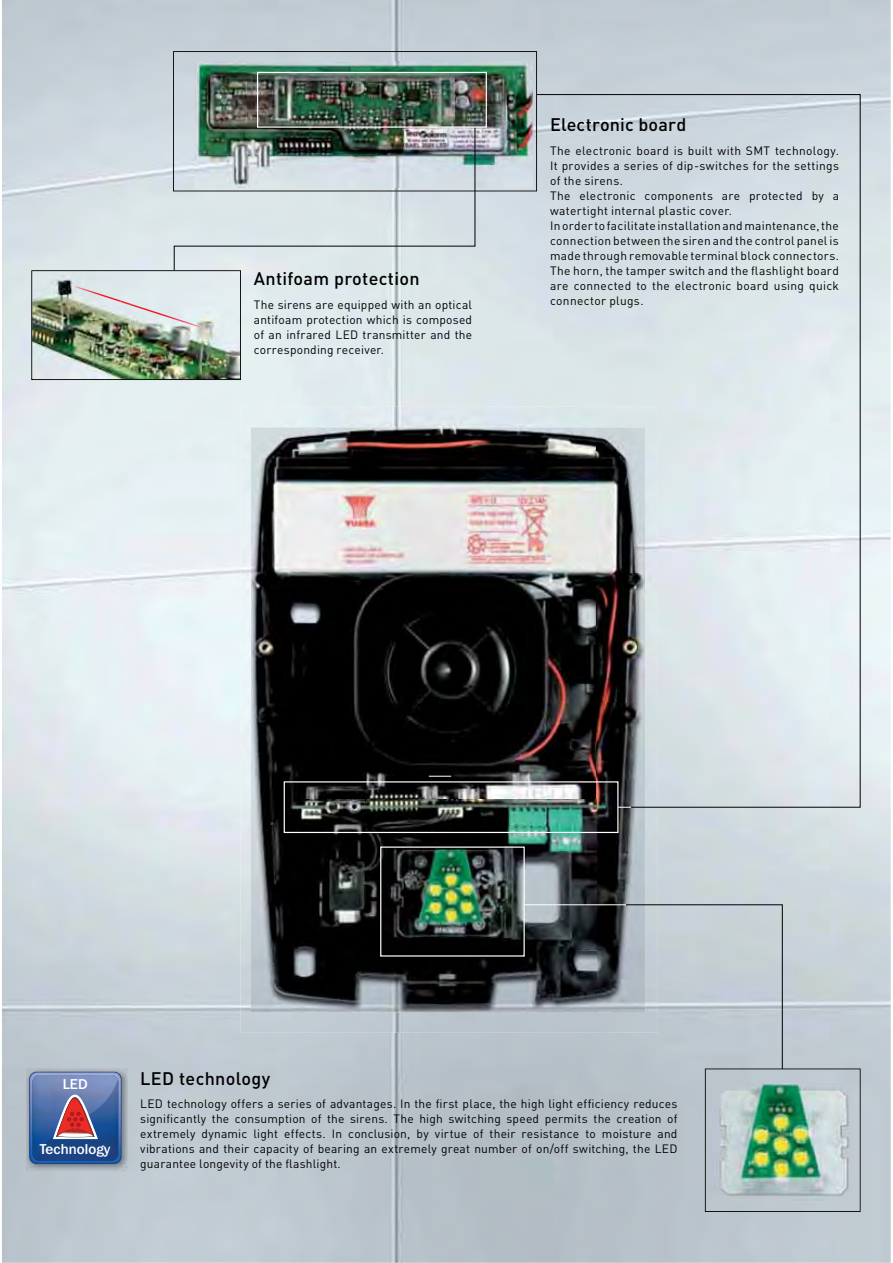
<style>
.page{position:relative;width:893px;height:1263px;background:#fff}
.page>*{position:absolute;margin:0;border:0;box-sizing:border-box;transform-origin:0 0}
.t1{font:500 18px "DIN";letter-spacing:.02em;color:#000}
.t2{font:500 14.25px "Franklin Gothic IT Cby BT";letter-spacing:.01em;color:#fff}
.t3{font:12px/15px "DIN";letter-spacing:.025em;color:#000;text-align:justify}
</style>
<div class="page">
<img style="left:2px;top:0;width:889px;height:1263px">
<div style="left:241px;top:407px;width:295px;height:51px;background:#e0eaef"></div>
<img style="left:241px;top:458px;width:51px;height:575px">
<img style="left:606px;top:808px;width:52px;height:225px">
<img style="left:292px;top:1013px;width:314px;height:20px">
<img style="left:251px;top:427px;width:394px;height:586px">
<svg style="left:173px;top:51px;width:364px;height:140px;background:#b8c1c8"></svg>
<img style="left:195px;top:61px;width:337px;height:126px">
<img style="left:283px;top:781px;width:336px;height:176px">
<svg style="left:429px;top:776px;width:22px;height:1px"></svg>
<div style="left:257px;top:72px;width:230px;height:56px;border:1px solid #fff"></div>
<img style="left:31px;top:127px;width:445px;height:253px">
<svg style="left:625px;top:904px;width:235px;height:308px;background:#b5c4c5"></svg>
<hr style="left:524px;top:904px;width:102px;height:1px;background:#fff">
<svg style="left:536px;top:94px;width:325px;height:714px;background:#c3cace"></svg>
<svg style="left:618px;top:807px;width:13px;height:1px"></svg>
<img style="left:26px;top:1069px;width:102px;height:101px">
<svg style="left:29px;top:1072px;width:93px;height:92px"></svg>
<img style="left:30px;top:1072px;width:91px;height:91px">
<img style="left:32px;top:1075px;width:86px;height:85px">
<svg style="left:53px;top:1084px;width:45px;height:55px;background:#9d748d"></svg>
<h1 class="t1" style="left:254px;top:272px;width:167px">Antifoam protection</h1>
<p class="t3" style="left:254px;top:298px;width:220px">The sirens are equipped with an optical antifoam protection which is composed of an infrared LED transmitter and the corresponding receiver.</p>
<h1 class="t1" style="left:550px;top:118px;width:138px">Electronic board</h1>
<p class="t3" style="left:550px;top:144px;width:290px;text-align:left">The electronic board is built with SMT technology.<br>It provides a series of dip-switches for the settings of the sirens.<br>The electronic components are protected by a watertight internal plastic cover.<br>In order to facilitate installation and maintenance, the connection between the siren and the control panel is made through removable terminal block connectors.<br>The horn, the tamper switch and the flashlight board are connected to the electronic board using quick connector plugs.</p>
<p class="t2" style="left:63px;top:1076px;width:26px">LED</p>
<p class="t2" style="left:40px;top:1141px;width:72px">Technology</p>
<h1 class="t1" style="left:140px;top:1072px;width:131px">LED technology</h1>
<p class="t3" style="left:140px;top:1098px;width:539px">LED technology offers a series of advantages. In the first place, the high light efficiency reduces significantly the consumption of the sirens. The high switching speed permits the creation of extremely dynamic light effects. In conclusion, by virtue of their resistance to moisture and vibrations and their capacity of bearing an extremely great number of on/off switching, the LED guarantee longevity of the flashlight.</p>
</div>
